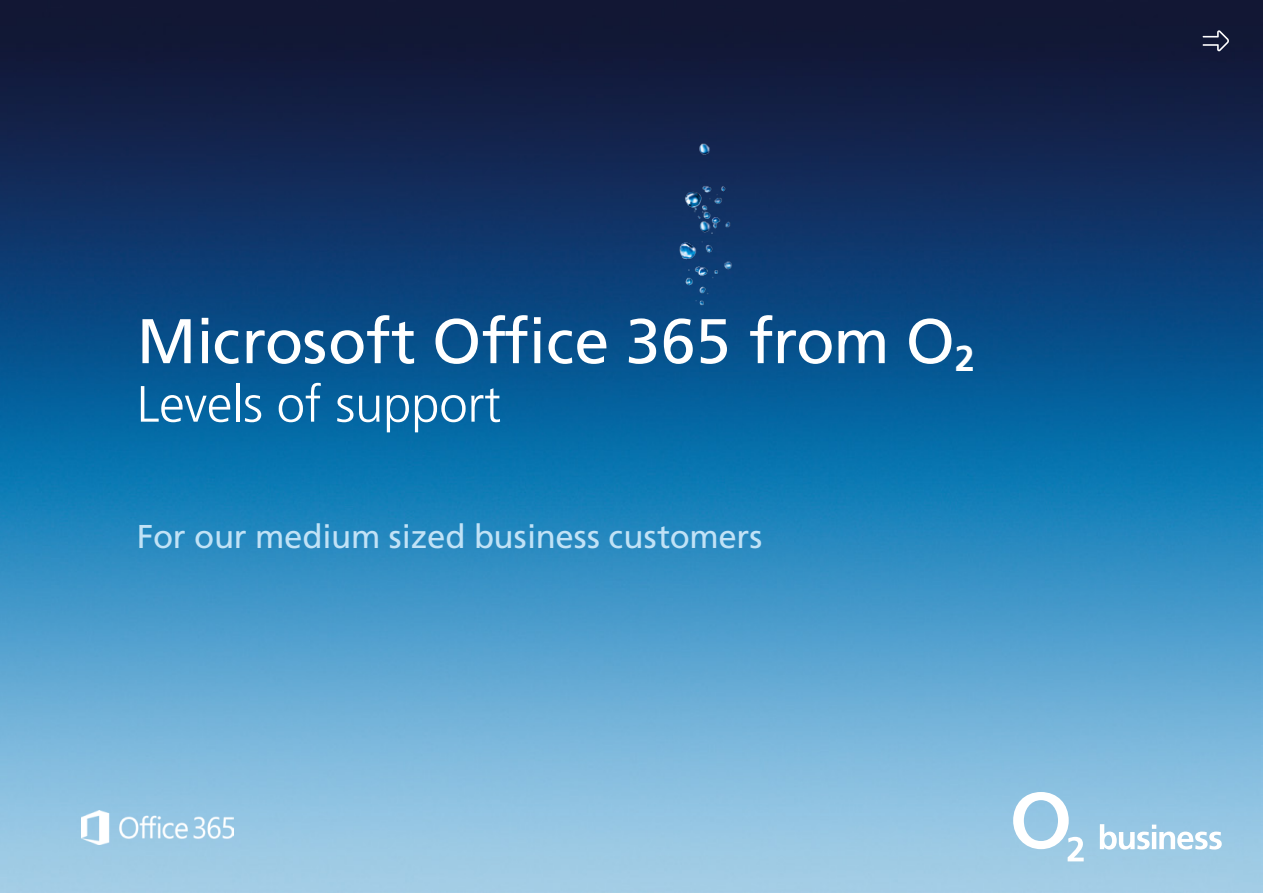
<style>
.page{position:relative;width:1263px;height:893px;background:#fff}
.page>*{position:absolute;margin:0;border:0;box-sizing:border-box;transform-origin:0 0}
.t1{font:63px "Frutiger VCCP55 Rm";color:#fff}
.t2{font:51px "Frutiger WRIGHTS45 Lt";color:#fff}
.t3{font:33px "Frutiger VCCP55 Rm";letter-spacing:.015em;color:#c1e2f6}
</style>
<div class="page">
<img style="left:0;top:0;width:1263px;height:893px">
<svg style="left:1202px;top:30px;width:27px;height:21px"></svg>
<svg style="left:1013px;top:792px;width:71px;height:69px"></svg>
<svg style="left:1100px;top:824px;width:122px;height:25px"></svg>
<img style="left:81px;top:811px;width:152px;height:33px">
<img style="left:666px;top:138px;width:81px;height:172px">
<h1 class="t1" style="left:137px;top:304px;width:839px">Microsoft Office 365 from O<sub>2</sub></h1>
<h2 class="t2" style="left:137px;top:376px;width:366px">Levels of support</h2>
<p class="t3" style="left:137px;top:517px;width:626px">For our medium sized business customers</p>
</div>
